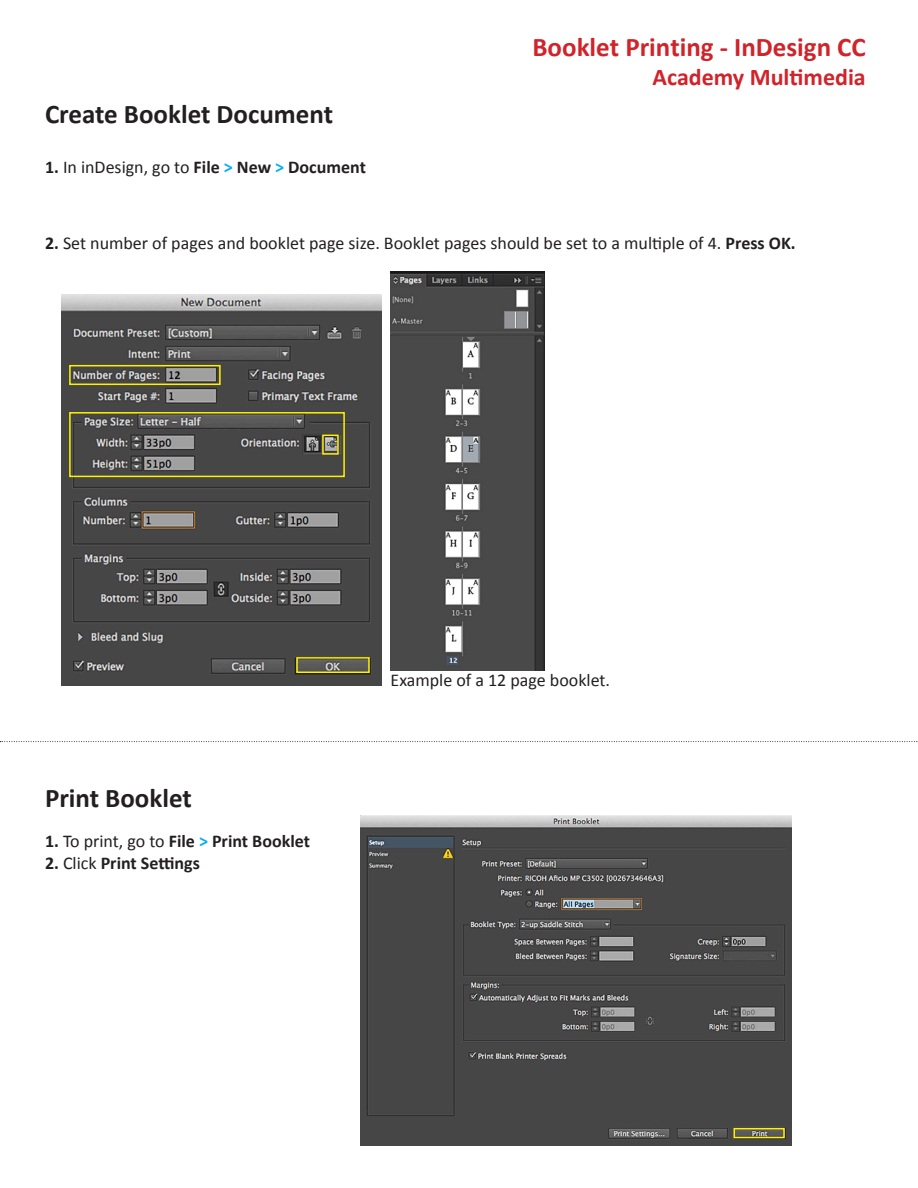
<style>
.page{position:relative;width:918px;height:1188px;background:#fff}
.page>*{position:absolute;margin:0;border:0;box-sizing:border-box;transform-origin:0 0}
.t1{font:700 27px "Calibri";color:#231f20}
.t2{font:700 27px "Calibri";color:#d1232a}
.t3{font:700 24px "Calibri";color:#d1232a}
.t4{font:18px "Calibri";color:#231f20}
.t5{font:700 18px "Calibri";color:#231f20}
.s1{font-weight:400}
.s2{color:#00aeef}
.s3{font-weight:700}
</style>
<div class="page">
<img style="left:391px;top:271px;width:153px;height:399px">
<img style="left:61px;top:294px;width:321px;height:392px">
<div style="left:69px;top:365px;width:152px;height:20px;border:2px solid #fff101"></div>
<div style="left:322px;top:435px;width:17px;height:20px;border:2px solid #fff101"></div>
<div style="left:69px;top:412px;width:276px;height:65px;border:2px solid #fff101"></div>
<div style="left:296px;top:657px;width:74px;height:16px;border:2px solid #fff101"></div>
<svg style="left:0;top:741px;width:918px;height:1px"></svg>
<img style="left:360px;top:815px;width:432px;height:330px">
<div style="left:734px;top:1128px;width:51px;height:10px;border:2px solid #fff101"></div>
<p class="t1" style="left:45px;top:97px;width:290px">Create Booklet Document</p>
<p class="t5" style="left:45px;top:156px;width:322px">1. <span class="s1">In inDesign, go to</span> File <span class="s2">&gt;</span> New <span class="s2">&gt;</span> Document</p>
<p class="t2" style="left:532px;top:31px;width:335px">Booklet Printing - InDesign CC</p>
<p class="t3" style="left:653px;top:62px;width:215px">Academy Multimedia</p>
<p class="t4" style="left:45px;top:232px;width:752px"><span class="s3">2.</span> Set number of pages and booklet page size. Booklet pages should be set to a multiple of 4. <span class="s3">Press OK.</span></p>
<p class="t1" style="left:45px;top:781px;width:148px">Print Booklet</p>
<p class="t5" style="left:45px;top:830px;width:266px">1. <span class="s1">To print, go to</span> File <span class="s2">&gt;</span> Print Booklet</p>
<p class="t5" style="left:45px;top:851px;width:156px">2. <span class="s1">Click</span> Print Settings</p>
<p class="t4" style="left:391px;top:669px;width:221px">Example of a 12 page booklet.</p>
</div>
